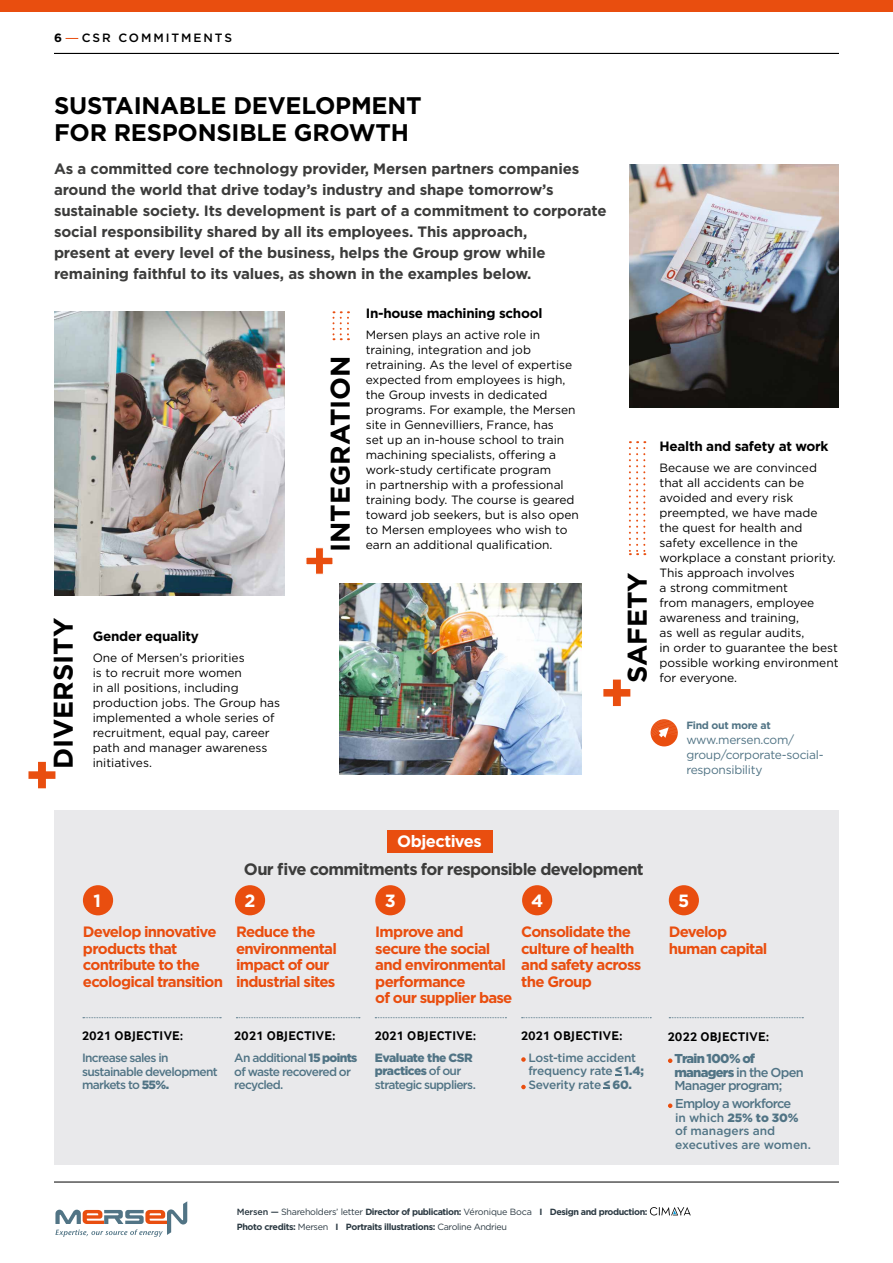
<style>
.page{position:relative;width:893px;height:1263px;background:#fff}
.page>*{position:absolute;margin:0;border:0;box-sizing:border-box;transform-origin:0 0}
.t1{font:700 27px "Gotham";color:#000}
.t2{font:700 24px/27px "Gotham";letter-spacing:-.01em;color:#000}
.t3{font:700 17.7px "Gotham";color:#fff}
.t4{font:700 16.5px "Gotham";letter-spacing:-.04em;color:#3c3c3b}
.t5{font:700 16.5px "Gotham";letter-spacing:-.035em;color:#fff}
.t6{font:700 15px/21px "Gotham";letter-spacing:-.01em;color:#3c3c3b}
.t7{font:700 15px/16.5px "Gotham";letter-spacing:-.05em;color:#e94e0f}
.t8{font:700 13.5px "Gotham";letter-spacing:-.02em;color:#000}
.t9{font:700 12.9px "Inter Face";letter-spacing:.03em;color:#000}
.t10{font:500 12.9px/13.5px "Gotham";letter-spacing:-.06em;color:#517485}
.t11{font:12px/15px "Gotham";color:#000}
.t12{font:500 12px/13.5px "Gotham";letter-spacing:-.055em;color:#517485}
.t13{font:12px/15px "Gotham";letter-spacing:-.02em;color:#517485}
.t14{font:500 12px/13.8px "Gotham";letter-spacing:-.025em;color:#517485}
.t15{font:500 12px/13.5px "Gotham";color:#517485}
.t16{font:500 12px "Gotham";letter-spacing:.16em;color:#000}
.t17{font:900 12px "Gotham";color:#517485}
.t18{font:700 12px "Gotham";color:#000}
.t19{font:700 10.5px "Gotham";letter-spacing:-.03em;color:#517485}
.t20{font:700 9px/15px "Gotham";letter-spacing:-.05em;color:#2c3a43}
.s1{font-weight:900}
.s2{font-weight:500}
.s3{font-weight:400}
</style>
<div class="page">
<div style="left:54px;top:810px;width:785px;height:354px;background:#e9e9eb"></div>
<div style="left:83px;top:885px;width:30px;height:30px;background:#e94e0f;border-radius:50%"></div>
<div style="left:235px;top:885px;width:30px;height:30px;background:#e94e0f;border-radius:50%"></div>
<div style="left:375px;top:885px;width:30px;height:30px;background:#e94e0f;border-radius:50%"></div>
<div style="left:522px;top:885px;width:30px;height:30px;background:#e94e0f;border-radius:50%"></div>
<div style="left:669px;top:885px;width:30px;height:30px;background:#e94e0f;border-radius:50%"></div>
<div style="left:387px;top:830px;width:106px;height:23px;background:#e94e0f"></div>
<img style="left:54px;top:311px;width:231px;height:284px">
<svg style="left:28px;top:762px;width:27px;height:26px"></svg>
<img style="left:339px;top:583px;width:242px;height:191px">
<svg style="left:306px;top:547px;width:27px;height:28px"></svg>
<img style="left:629px;top:165px;width:210px;height:243px">
<svg style="left:603px;top:680px;width:27px;height:26px"></svg>
<svg style="left:333px;top:311px;width:1px;height:29px"></svg>
<svg style="left:340px;top:311px;width:9px;height:29px"></svg>
<svg style="left:629px;top:441px;width:16px;height:114px"></svg>
<svg style="left:83px;top:1017px;width:138px;height:1px"></svg>
<svg style="left:236px;top:1017px;width:124px;height:1px"></svg>
<svg style="left:375px;top:1017px;width:131px;height:1px"></svg>
<svg style="left:522px;top:1017px;width:129px;height:1px"></svg>
<svg style="left:669px;top:1017px;width:134px;height:1px"></svg>
<svg style="left:521px;top:1057px;width:5px;height:5px"></svg>
<svg style="left:521px;top:1085px;width:5px;height:4px"></svg>
<svg style="left:668px;top:1058px;width:4px;height:5px"></svg>
<svg style="left:668px;top:1103px;width:4px;height:5px"></svg>
<svg style="left:651px;top:719px;width:27px;height:27px"></svg>
<svg style="left:604px;top:1087px;width:6px;height:2px"></svg>
<hr style="left:54px;top:53px;width:785px;height:1px;background:#000">
<svg style="left:66px;top:38px;width:12px;height:1px"></svg>
<div style="left:0;top:0;width:893px;height:11px;background:#e94e0f"></div>
<hr style="left:54px;top:1182px;width:785px;height:1px;background:#000">
<svg style="left:650px;top:1207px;width:41px;height:8px"></svg>
<svg style="left:55px;top:1201px;width:132px;height:36px"></svg>
<p class="t18" style="left:54px;top:30px;width:9px">6</p>
<p class="t16" style="left:82px;top:30px;width:152px">CSR COMMITMENTS</p>
<h2 class="t2" style="left:54px;top:92px;width:369px">SUSTAINABLE DEVELOPMENT<br>FOR RESPONSIBLE GROWTH</h2>
<p class="t6" style="left:54px;top:159px;width:554px">As a committed core technology provider, Mersen partners companies around the world that drive today’s industry and shape tomorrow’s sustainable society. Its development is part of a commitment to corporate social responsibility shared by all its employees. This approach,<br>present at every level of the business, helps the Group grow while remaining faithful to its values, as shown in the examples below.</p>
<h1 class="t1" style="left:45px;top:769px;width:153px;rotate:-90deg">DIVERSITY</h1>
<p class="t8" style="left:93px;top:627px;width:108px">Gender equality</p>
<p class="t11" style="left:93px;top:650px;width:189px">One of Mersen’s priorities<br>is to recruit more women<br>in all positions, including production jobs. The Group has implemented a whole series of recruitment, equal pay, career path and manager awareness</p>
<p class="t11" style="left:93px;top:755px;width:61px">initiatives.</p>
<h1 class="t1" style="left:323px;top:552px;width:198px;rotate:-90deg">INTEGRATION</h1>
<p class="t8" style="left:366px;top:304px;width:178px">In-house machining school</p>
<p class="t11" style="left:366px;top:327px;width:215px">Mersen plays an active role in training, integration and job retraining. As the level of expertise expected from employees is high, the Group invests in dedicated programs. For example, the Mersen site in Gennevilliers, France, has<br>set up an in-house school to train machining specialists, offering a work-study certificate program<br>in partnership with a professional training body. The course is geared toward job seekers, but is also open to Mersen employees who wish to earn an additional qualification.</p>
<h1 class="t1" style="left:619px;top:683px;width:113px;rotate:-90deg">SAFETY</h1>
<p class="t8" style="left:659px;top:437px;width:171px">Health and safety at work</p>
<p class="t11" style="left:659px;top:460px;width:181px">Because we are convinced that all accidents can be avoided and every risk preempted, we have made the quest for health and safety excellence in the workplace a constant priority.<br>This approach involves<br>a strong commitment<br>from managers, employee awareness and training,<br>as well as regular audits,<br>in order to guarantee the best possible working environment for everyone.</p>
<p class="t19" style="left:686px;top:718px;width:86px">Find out more at</p>
<p class="t13" style="left:686px;top:732px;width:139px">www.mersen.com/ group/corporate-social&shy;responsibility</p>
<h3 class="t5" style="left:397px;top:830px;width:86px">Objectives</h3>
<h3 class="t4" style="left:244px;top:858px;width:401px">Our five commitments for responsible development</h3>
<h3 class="t3" style="left:93px;top:889px;width:9px">1</h3>
<h3 class="t3" style="left:244px;top:889px;width:13px">2</h3>
<h3 class="t3" style="left:385px;top:889px;width:12px">3</h3>
<h3 class="t3" style="left:531px;top:889px;width:14px">4</h3>
<h3 class="t3" style="left:678px;top:889px;width:13px">5</h3>
<p class="t7" style="left:83px;top:924px;width:142px">Develop innovative products that contribute to the ecological transition</p>
<p class="t7" style="left:236px;top:924px;width:102px">Reduce the environmental impact of our industrial sites</p>
<p class="t7" style="left:375px;top:924px;width:139px">Improve and secure the social and environmental performance<br>of our supplier base</p>
<p class="t7" style="left:521px;top:924px;width:122px">Consolidate the culture of health and safety across the Group</p>
<p class="t7" style="left:669px;top:924px;width:100px">Develop human capital</p>
<p class="t9" style="left:82px;top:1028px;width:103px">2021 OBJECTIVE:</p>
<p class="t12" style="left:82px;top:1051px;width:137px">Increase sales in sustainable development markets to <span class="s1">55%.</span></p>
<p class="t9" style="left:234px;top:1028px;width:103px">2021 OBJECTIVE:</p>
<p class="t12" style="left:234px;top:1051px;width:125px">An additional <span class="s1">15 points </span>of waste recovered or recycled.</p>
<p class="t9" style="left:375px;top:1028px;width:103px">2021 OBJECTIVE:</p>
<p class="t12" style="left:375px;top:1050px;width:103px"><span class="s1">Evaluate the CSR practices</span> of our strategic suppliers.</p>
<p class="t9" style="left:521px;top:1028px;width:103px">2021 OBJECTIVE:</p>
<p class="t14" style="left:528px;top:1050px;width:117px">Lost-time accident frequency rate <span class="s1">1.4;<br></span>Severity rate <span class="s1">60.</span></p>
<p class="t17" style="left:615px;top:1063px;width:9px">&lt;</p>
<p class="t17" style="left:603px;top:1076px;width:9px">&lt;</p>
<p class="t9" style="left:668px;top:1029px;width:103px">2022 OBJECTIVE:</p>
<p class="t10" style="left:674px;top:1051px;width:131px"><span class="s1">Train 100% of managers</span> in the Open<br>Manager program;</p>
<p class="t10" style="left:675px;top:1096px;width:118px">Employ a workforce</p>
<p class="t15" style="left:675px;top:1110px;width:137px">in which <span class="s1">25% to 30% </span>of managers and executives are women.</p>
<p class="t20" style="left:237px;top:1204px;width:412px"><span class="s2">Mersen —</span> <span class="s3">Shareholders’ letter</span> Director of publication: <span class="s3">Véronique Boca</span> I Design and production:<br>Photo credits: <span class="s3">Mersen</span> I Portraits illustrations: <span class="s3">Caroline Andrieu</span></p>
</div>
